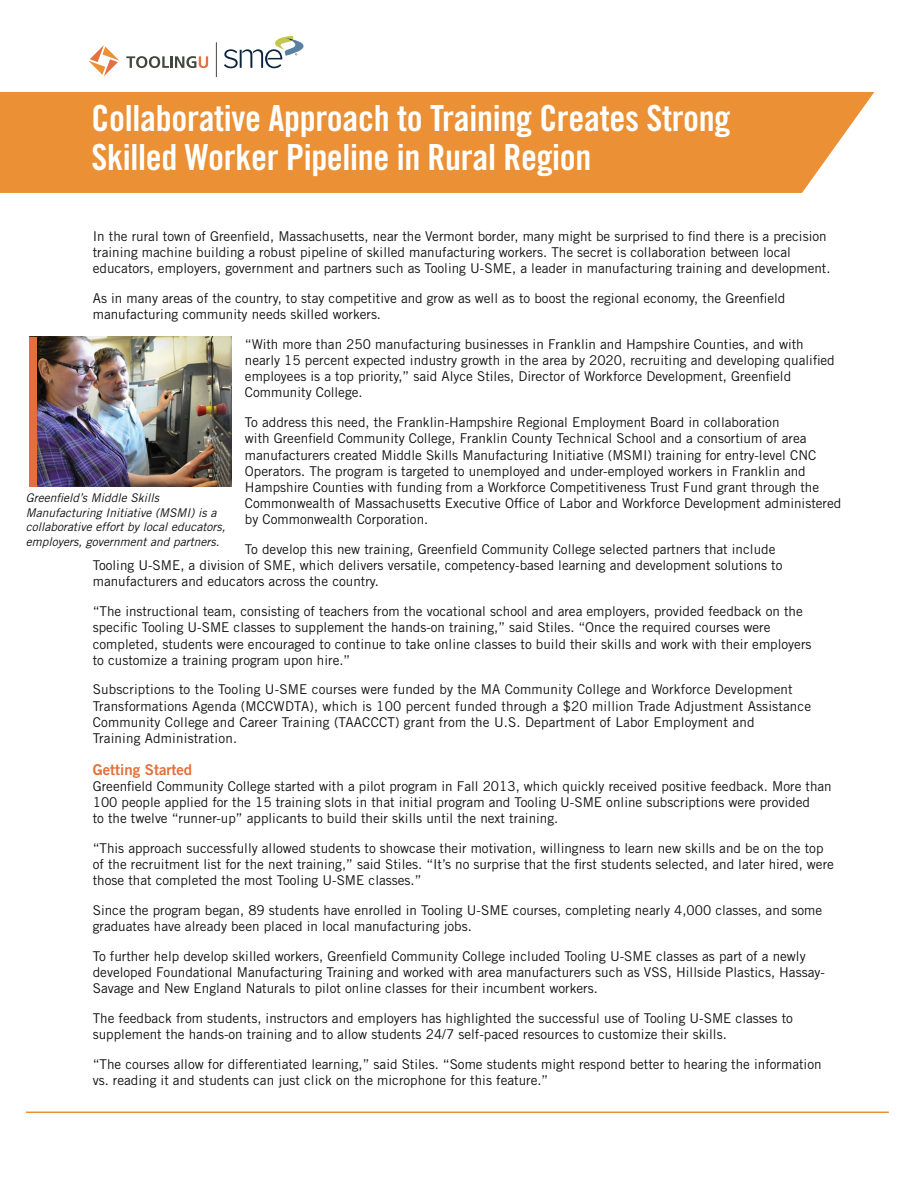
<style>
.page{position:relative;width:918px;height:1188px;background:#fff}
.page>*{position:absolute;margin:0;border:0;box-sizing:border-box;transform-origin:0 0}
.t1{font:36px/39px "Trade Gothic LT Std Bd Cn 20";letter-spacing:-.01em;color:#fff}
.t2{font:15px "Trade Gothic LT Std Bd 2";color:#e46f3a}
.t3{font:13.5px/16.2px "Trade Gothic LT Std";color:#121212}
.t4{font:italic 12px/14.4px "Trade Gothic LT Std";color:#121212}
</style>
<div class="page">
<hr style="left:26px;top:1112px;width:863px;height:1px;background:#eb9034">
<div style="left:0;top:92px;width:874px;height:101px;background:#eb9034"></div>
<hr style="left:216px;top:42px;width:1px;height:35px;background:#44473f">
<svg style="left:88px;top:45px;width:31px;height:31px"></svg>
<svg style="left:126px;top:56px;width:82px;height:12px"></svg>
<svg style="left:224px;top:36px;width:79px;height:32px"></svg>
<img style="left:36px;top:337px;width:195px;height:149px">
<div style="left:29px;top:337px;width:7px;height:149px;background:#e46f3a"></div>
<h1 class="t1" style="left:92px;top:98px;width:640px">Collaborative Approach to Training Creates Strong<br>Skilled Worker Pipeline in Rural Region</h1>
<p class="t3" style="left:93px;top:228px;width:739px">In the rural town of Greenfield, Massachusetts, near the Vermont border, many might be surprised to find there is a precision training machine building a robust pipeline of skilled manufacturing workers. The secret is collaboration between local educators, employers, government and partners such as Tooling U-SME, a leader in manufacturing training and development.</p>
<p class="t3" style="left:93px;top:290px;width:694px">As in many areas of the country, to stay competitive and grow as well as to boost the regional economy, the Greenfield manufacturing community needs skilled workers.</p>
<p class="t3" style="left:245px;top:336px;width:591px">“With more than 250 manufacturing businesses in Franklin and Hampshire Counties, and with nearly 15 percent expected industry growth in the area by 2020, recruiting and developing qualified employees is a top priority,” said Alyce Stiles, Director of Workforce Development, Greenfield Community College.</p>
<p class="t3" style="left:245px;top:414px;width:598px">To address this need, the Franklin-Hampshire Regional Employment Board in collaboration<br>with Greenfield Community College, Franklin County Technical School and a consortium of area manufacturers created Middle Skills Manufacturing Initiative (MSMI) training for entry-level CNC Operators. The program is targeted to unemployed and under-employed workers in Franklin and Hampshire Counties with funding from a Workforce Competitiveness Trust Fund grant through the Commonwealth of Massachusetts Executive Office of Labor and Workforce Development administered by Commonwealth Corporation.</p>
<p class="t3" style="left:93px;top:541px;width:691px;text-indent:152px">To develop this new training, Greenfield Community College selected partners that include<br>Tooling U-SME, a division of SME, which delivers versatile, competency-based learning and development solutions to manufacturers and educators across the country.</p>
<p class="t3" style="left:93px;top:603px;width:720px">“The instructional team, consisting of teachers from the vocational school and area employers, provided feedback on the specific Tooling U-SME classes to supplement the hands-on training,” said Stiles. “Once the required courses were completed, students were encouraged to continue to take online classes to build their skills and work with their employers to customize a training program upon hire.”</p>
<p class="t3" style="left:93px;top:681px;width:720px">Subscriptions to the Tooling U-SME courses were funded by the MA Community College and Workforce Development Transformations Agenda (MCCWDTA), which is 100 percent funded through a $20 million Trade Adjustment Assistance Community College and Career Training (TAACCCT) grant from the U.S. Department of Labor Employment and<br>Training Administration.</p>
<p class="t2" style="left:93px;top:760px;width:101px">Getting Started</p>
<p class="t3" style="left:93px;top:778px;width:741px">Greenfield Community College started with a pilot program in Fall 2013, which quickly received positive feedback. More than<br>100 people applied for the 15 training slots in that initial program and Tooling U-SME online subscriptions were provided<br>to the twelve “runner-up” applicants to build their skills until the next training.</p>
<p class="t3" style="left:93px;top:840px;width:743px">“This approach successfully allowed students to showcase their motivation, willingness to learn new skills and be on the top of the recruitment list for the next training,” said Stiles. “It’s no surprise that the first students selected, and later hired, were those that completed the most Tooling U-SME classes.”</p>
<p class="t3" style="left:93px;top:902px;width:731px">Since the program began, 89 students have enrolled in Tooling U-SME courses, completing nearly 4,000 classes, and some graduates have already been placed in local manufacturing jobs.</p>
<p class="t3" style="left:93px;top:948px;width:734px">To further help develop skilled workers, Greenfield Community College included Tooling U-SME classes as part of a newly developed Foundational Manufacturing Training and worked with area manufacturers such as VSS, Hillside Plastics, Hassay-<br>Savage and New England Naturals to pilot online classes for their incumbent workers.</p>
<p class="t3" style="left:93px;top:1010px;width:702px">The feedback from students, instructors and employers has highlighted the successful use of Tooling U-SME classes to supplement the hands-on training and to allow students 24/7 self-paced resources to customize their skills.</p>
<p class="t3" style="left:93px;top:1056px;width:730px">“The courses allow for differentiated learning,” said Stiles. “Some students might respond better to hearing the information vs. reading it and students can just click on the microphone for this feature.”</p>
<p class="t4" style="left:26px;top:491px;width:201px">Greenfield’s Middle Skills Manufacturing Initiative (MSMI) is a collaborative effort by local educators, employers, government and partners.</p>
</div>
